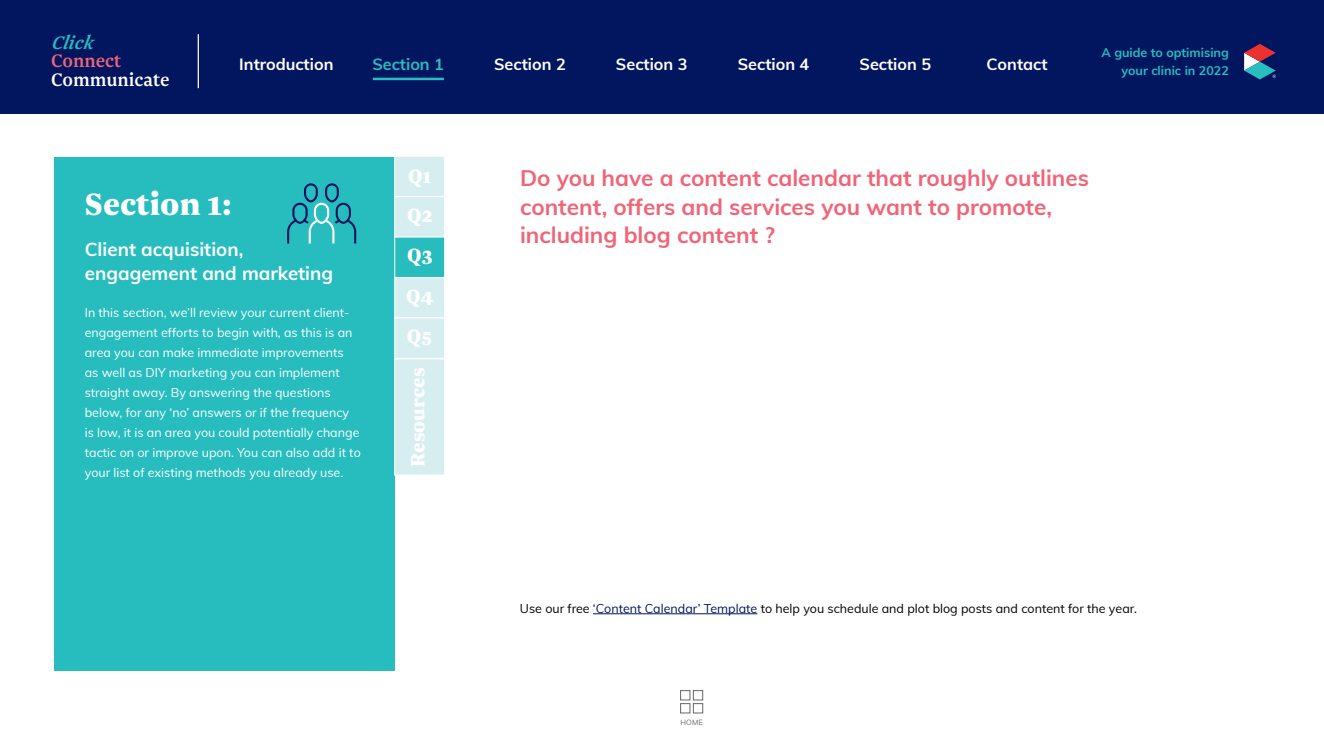
<style>
.page{position:relative;width:1324px;height:745px;background:#fff}
.page>*{position:absolute;margin:0;border:0;box-sizing:border-box;transform-origin:0 0}
.t1{font:900 36.25px "Newzald";color:#fff}
.t2{font:700 22.5px/28.8px "Muli";color:#f16477}
.t3{font:900 22.5px/40.2px "Newzald";color:#fff}
.t4{font:500 21.25px "Newzald";color:#fff}
.t5{font:500 21.25px "Newzald";color:#f16477}
.t6{font:italic 500 21.25px "Newzald";color:#27bdbe}
.t7{font:700 18.75px/23.8px "Muli";color:#fff}
.t8{font:700 16.25px "Muli";color:#fff}
.t9{font:700 16.25px "Muli";color:#27bdbe}
.t10{font:12.5px/20px "Muli";color:#fff}
.t11{font:12.5px "Muli";color:#000}
.t12{font:700 12.5px/17.5px "Muli";color:#27bdbe;text-align:right}
.t13{font:7.38px "Muli";color:#676767}
.s1{color:#021660}
</style>
<div class="page">
<div style="left:0;top:0;width:1323px;height:113px;background:#021660"></div>
<svg style="left:1244px;top:44px;width:31px;height:35px"></svg>
<hr style="left:198px;top:34px;width:1px;height:54px;background:#fff">
<hr style="left:373px;top:78px;width:71px;height:2px;background:#27bdbe">
<div style="left:680px;top:690px;width:10px;height:9px;border:1px solid #676767"></div>
<div style="left:680px;top:703px;width:10px;height:9px;border:1px solid #676767"></div>
<div style="left:693px;top:690px;width:10px;height:9px;border:1px solid #676767"></div>
<div style="left:693px;top:703px;width:10px;height:9px;border:1px solid #676767"></div>
<hr style="left:593px;top:613px;width:164px;height:1px;background:#021660">
<div style="left:54px;top:156px;width:340px;height:514px;background:#27bdbe"></div>
<svg style="left:287px;top:183px;width:69px;height:60px"></svg>
<div style="left:394px;top:156px;width:51px;height:41px;background:#d6eef0;border:1px solid #fff"></div>
<div style="left:394px;top:196px;width:51px;height:41px;background:#d6eef0;border:1px solid #fff"></div>
<div style="left:394px;top:236px;width:51px;height:41px;background:#27bdbe;border:1px solid #fff"></div>
<div style="left:394px;top:277px;width:51px;height:41px;background:#d6eef0;border:1px solid #fff"></div>
<div style="left:394px;top:317px;width:51px;height:41px;background:#d6eef0;border:1px solid #fff"></div>
<div style="left:394px;top:358px;width:51px;height:117px;background:#d6eef0;border:1px solid #fff"></div>
<h3 class="t6" style="left:51px;top:29px;width:49px">Click</h3>
<h3 class="t5" style="left:51px;top:48px;width:72px">Connect</h3>
<h3 class="t4" style="left:51px;top:66px;width:120px">Communicate</h3>
<h3 class="t8" style="left:239px;top:52px;width:96px">Introduction</h3>
<h3 class="t9" style="left:372px;top:52px;width:73px">Section 1</h3>
<h3 class="t8" style="left:494px;top:52px;width:73px">Section 2</h3>
<h3 class="t8" style="left:616px;top:52px;width:73px">Section 3</h3>
<h3 class="t8" style="left:737px;top:52px;width:73px">Section 4</h3>
<h3 class="t8" style="left:859px;top:52px;width:73px">Section 5</h3>
<h3 class="t8" style="left:986px;top:52px;width:62px">Contact</h3>
<p class="t12" style="left:1101px;top:43px;width:129px">A guide to optimising your clinic in 2022</p>
<h1 class="t1" style="left:85px;top:179px;width:150px">Section 1:</h1>
<h3 class="t7" style="left:85px;top:236px;width:250px">Client acquisition, engagement and marketing</h3>
<p class="t10" style="left:85px;top:301px;width:277px">In this section, we’ll review your current client&shy;engagement efforts to begin with, as this is an area you can make immediate improvements<br>as well as DIY marketing you can implement straight away. By answering the questions below, for any ‘no’ answers or if the frequency is low, it is an area you could potentially change tactic on or improve upon. You can also add it to your list of existing methods you already use.</p>
<h2 class="t3" style="left:408px;top:155px;width:25px">Q1</h2>
<h2 class="t3" style="left:407px;top:194px;width:27px;line-height:39.2px">Q2<br>Q3</h2>
<h2 class="t3" style="left:406px;top:275px;width:29px">Q4<br>Q5</h2>
<h2 class="t3" style="left:396px;top:467px;width:101px;rotate:-90deg">Resources</h2>
<h2 class="t2" style="left:520px;top:162px;width:570px">Do you have a content calendar that roughly outlines content, offers and services you want to promote, including blog content ?</h2>
<p class="t11" style="left:520px;top:598px;width:618px">Use our free <span class="s1">‘Content Calendar’ Template</span> to help you schedule and plot blog posts and content for the year.</p>
<p class="t13" style="left:680px;top:716px;width:24px">HOME</p>
</div>
